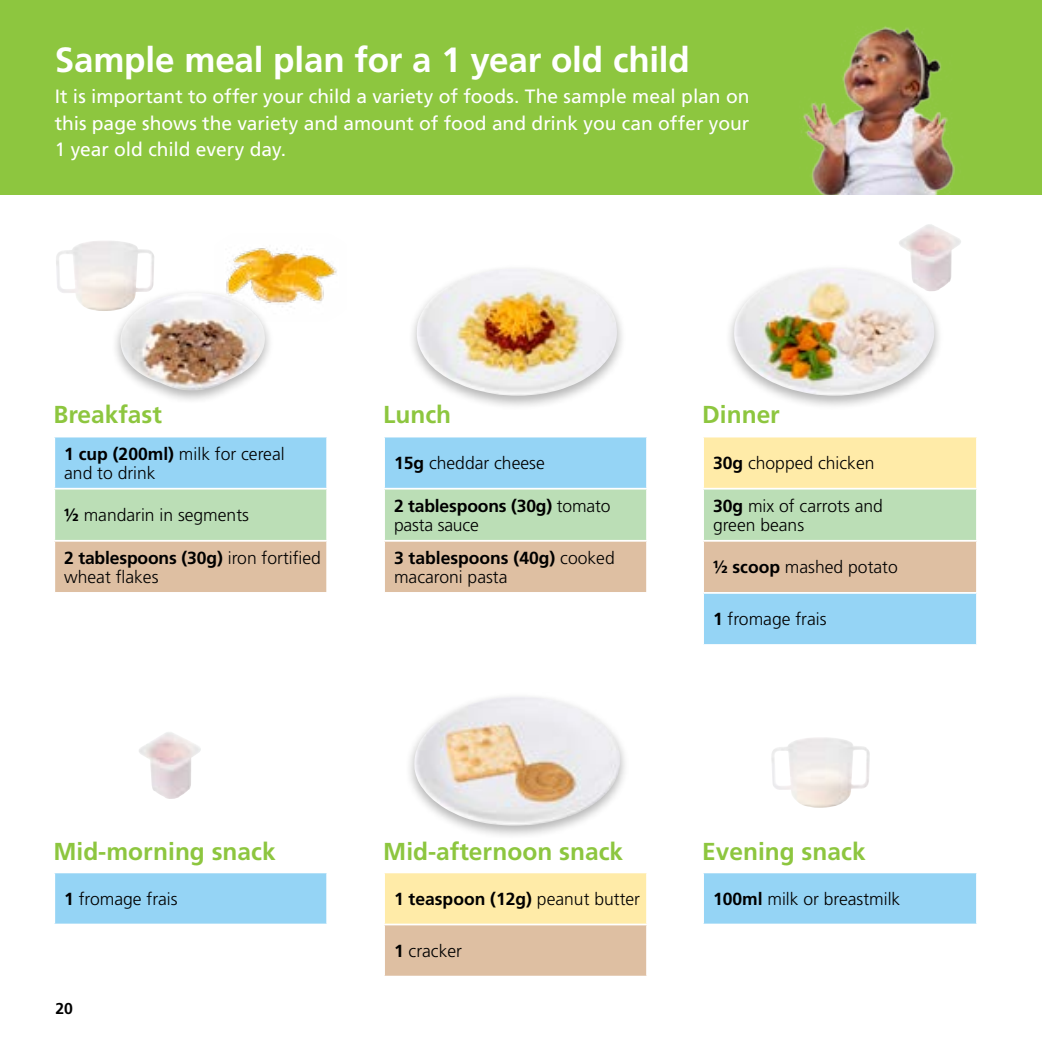
<style>
.page{position:relative;width:1042px;height:1042px;background:#fff}
.page>*{position:absolute;margin:0;border:0;box-sizing:border-box;transform-origin:0 0}
.t1{font:700 35px "Frutiger LT Std";letter-spacing:-.005em;color:#fff}
.t2{font:700 24.5px "Frutiger LT Std";color:#8dc63f}
.t3{font:19.25px/26.2px "Frutiger LT Std";letter-spacing:-.005em;color:#fff;text-align:justify}
.t4{font:300 17.5px/19.2px "Frutiger LT Std";color:#000}
.t5{font:700 17.5px/19.2px "Frutiger LT Std";letter-spacing:-.01em;color:#000}
.t6{font:700 15.75px "Frutiger LT Std";color:#000}
.s1{font-weight:700}
.s2{font-weight:300}
</style>
<div class="page">
<div style="left:0;top:0;width:1042px;height:194px;background:#8dc63f"></div>
<img style="left:801px;top:26px;width:154px;height:168px">
<img style="left:56px;top:241px;width:98px;height:70px">
<img style="left:771px;top:737px;width:99px;height:71px">
<div style="left:407px;top:264px;width:219px;height:145px;background:#000;opacity:.3"></div>
<img style="left:416px;top:269px;width:201px;height:127px">
<div style="left:725px;top:264px;width:218px;height:145px;background:#000;opacity:.3"></div>
<img style="left:734px;top:269px;width:200px;height:127px">
<div style="left:111px;top:289px;width:163px;height:115px;background:#000;opacity:.3"></div>
<img style="left:120px;top:293px;width:145px;height:98px">
<img style="left:898px;top:224px;width:63px;height:67px">
<div style="left:54px;top:436px;width:273px;height:53px;background:#95d4f5"></div>
<div style="left:54px;top:489px;width:273px;height:52px;background:#bbdeb6"></div>
<div style="left:54px;top:541px;width:273px;height:52px;background:#debfa2"></div>
<hr style="left:53px;top:436px;width:275px;height:1px;background:#fff">
<hr style="left:53px;top:437px;width:2px;height:51px;background:#fff">
<hr style="left:326px;top:437px;width:2px;height:51px;background:#fff">
<hr style="left:53px;top:488px;width:275px;height:1px;background:#fff">
<hr style="left:53px;top:489px;width:2px;height:51px;background:#fff">
<hr style="left:326px;top:489px;width:2px;height:51px;background:#fff">
<hr style="left:53px;top:540px;width:275px;height:2px;background:#fff">
<hr style="left:53px;top:542px;width:2px;height:50px;background:#fff">
<hr style="left:326px;top:542px;width:2px;height:50px;background:#fff">
<hr style="left:53px;top:592px;width:275px;height:2px;background:#fff">
<div style="left:384px;top:436px;width:263px;height:53px;background:#95d4f5"></div>
<div style="left:384px;top:489px;width:263px;height:52px;background:#bbdeb6"></div>
<div style="left:384px;top:541px;width:263px;height:52px;background:#debfa2"></div>
<hr style="left:383px;top:436px;width:265px;height:1px;background:#fff">
<hr style="left:383px;top:437px;width:2px;height:51px;background:#fff">
<hr style="left:646px;top:437px;width:2px;height:51px;background:#fff">
<hr style="left:383px;top:488px;width:265px;height:1px;background:#fff">
<hr style="left:383px;top:489px;width:2px;height:51px;background:#fff">
<hr style="left:646px;top:489px;width:2px;height:51px;background:#fff">
<hr style="left:383px;top:540px;width:265px;height:2px;background:#fff">
<hr style="left:383px;top:542px;width:2px;height:50px;background:#fff">
<hr style="left:646px;top:542px;width:2px;height:50px;background:#fff">
<hr style="left:383px;top:592px;width:265px;height:2px;background:#fff">
<div style="left:703px;top:436px;width:274px;height:53px;background:#ffeba8"></div>
<div style="left:703px;top:489px;width:274px;height:52px;background:#bbdeb6"></div>
<div style="left:703px;top:541px;width:274px;height:52px;background:#debfa2"></div>
<div style="left:703px;top:593px;width:274px;height:52px;background:#95d4f5"></div>
<hr style="left:702px;top:436px;width:276px;height:1px;background:#fff">
<hr style="left:702px;top:437px;width:2px;height:51px;background:#fff">
<hr style="left:976px;top:437px;width:2px;height:51px;background:#fff">
<hr style="left:702px;top:488px;width:276px;height:1px;background:#fff">
<hr style="left:702px;top:489px;width:2px;height:51px;background:#fff">
<hr style="left:976px;top:489px;width:2px;height:51px;background:#fff">
<hr style="left:702px;top:540px;width:276px;height:2px;background:#fff">
<hr style="left:702px;top:542px;width:2px;height:50px;background:#fff">
<hr style="left:976px;top:542px;width:2px;height:50px;background:#fff">
<hr style="left:702px;top:592px;width:276px;height:2px;background:#fff">
<hr style="left:702px;top:594px;width:2px;height:50px;background:#fff">
<hr style="left:976px;top:594px;width:2px;height:50px;background:#fff">
<hr style="left:702px;top:644px;width:276px;height:2px;background:#fff">
<div style="left:54px;top:872px;width:273px;height:52px;background:#95d4f5"></div>
<hr style="left:53px;top:871px;width:275px;height:2px;background:#fff">
<hr style="left:53px;top:873px;width:2px;height:50px;background:#fff">
<hr style="left:326px;top:873px;width:2px;height:50px;background:#fff">
<hr style="left:53px;top:923px;width:275px;height:2px;background:#fff">
<div style="left:384px;top:872px;width:263px;height:52px;background:#ffeba8"></div>
<div style="left:384px;top:924px;width:263px;height:52px;background:#debfa2"></div>
<hr style="left:383px;top:871px;width:265px;height:2px;background:#fff">
<hr style="left:383px;top:873px;width:2px;height:50px;background:#fff">
<hr style="left:646px;top:873px;width:2px;height:50px;background:#fff">
<hr style="left:383px;top:923px;width:265px;height:2px;background:#fff">
<hr style="left:383px;top:925px;width:2px;height:50px;background:#fff">
<hr style="left:646px;top:925px;width:2px;height:50px;background:#fff">
<hr style="left:383px;top:975px;width:265px;height:2px;background:#fff">
<div style="left:703px;top:872px;width:274px;height:52px;background:#95d4f5"></div>
<hr style="left:702px;top:871px;width:276px;height:2px;background:#fff">
<hr style="left:702px;top:873px;width:2px;height:50px;background:#fff">
<hr style="left:976px;top:873px;width:2px;height:50px;background:#fff">
<hr style="left:702px;top:923px;width:276px;height:2px;background:#fff">
<img style="left:213px;top:248px;width:124px;height:74px">
<img style="left:139px;top:732px;width:62px;height:67px">
<div style="left:405px;top:692px;width:224px;height:147px;background:#000;opacity:.3"></div>
<img style="left:414px;top:696px;width:206px;height:129px">
<h1 class="t1" style="left:55px;top:39px;width:637px">Sample meal plan for a 1 year old child</h1>
<p class="t3" style="left:55px;top:84px;width:696px">It is important to offer your child a variety of foods. The sample meal plan on this page shows the variety and amount of food and drink you can offer your 1 year old child every day.</p>
<h2 class="t2" style="left:53px;top:400px;width:110px">Breakfast</h2>
<h2 class="t2" style="left:383px;top:400px;width:70px">Lunch</h2>
<h2 class="t2" style="left:702px;top:400px;width:79px">Dinner</h2>
<p class="t4" style="left:64px;top:444px;width:222px"><span class="s1">1 cup (200ml)</span> milk for cereal and to drink</p>
<p class="t4" style="left:64px;top:506px;width:186px"><span class="s1">½</span> mandarin in segments</p>
<p class="t4" style="left:64px;top:548px;width:258px"><span class="s1">2 tablespoons (30g)</span> iron fortifi ed wheat flakes</p>
<p class="t4" style="left:394px;top:454px;width:152px"><span class="s1">15g</span> cheddar cheese</p>
<p class="t5" style="left:394px;top:496px;width:218px">2 tablespoons (30g) <span class="s2">tomato pasta sauce</span></p>
<p class="t4" style="left:394px;top:548px;width:222px"><span class="s1">3 tablespoons (40g)</span> cooked macaroni pasta</p>
<p class="t4" style="left:713px;top:454px;width:163px"><span class="s1">30g</span> chopped chicken</p>
<p class="t4" style="left:713px;top:496px;width:171px"><span class="s1">30g</span> mix of carrots and green beans</p>
<p class="t4" style="left:713px;top:558px;width:186px"><span class="s1">½ scoop</span> mashed potato</p>
<p class="t4" style="left:713px;top:610px;width:115px"><span class="s1">1</span> fromage frais</p>
<h2 class="t2" style="left:53px;top:837px;width:224px">Mid-morning snack</h2>
<h2 class="t2" style="left:383px;top:837px;width:241px">Mid-afternoon snack</h2>
<h2 class="t2" style="left:702px;top:837px;width:165px">Evening snack</h2>
<p class="t4" style="left:64px;top:889px;width:115px"><span class="s1">1</span> fromage frais</p>
<p class="t5" style="left:394px;top:889px;width:248px">1 teaspoon (12g) <span class="s2">peanut butter</span></p>
<p class="t4" style="left:394px;top:941px;width:70px"><span class="s1">1</span> cracker</p>
<p class="t6" style="left:56px;top:999px;width:19px">20</p>
<p class="t4" style="left:713px;top:889px;width:189px"><span class="s1">100ml</span> milk or breastmilk</p>
</div>
